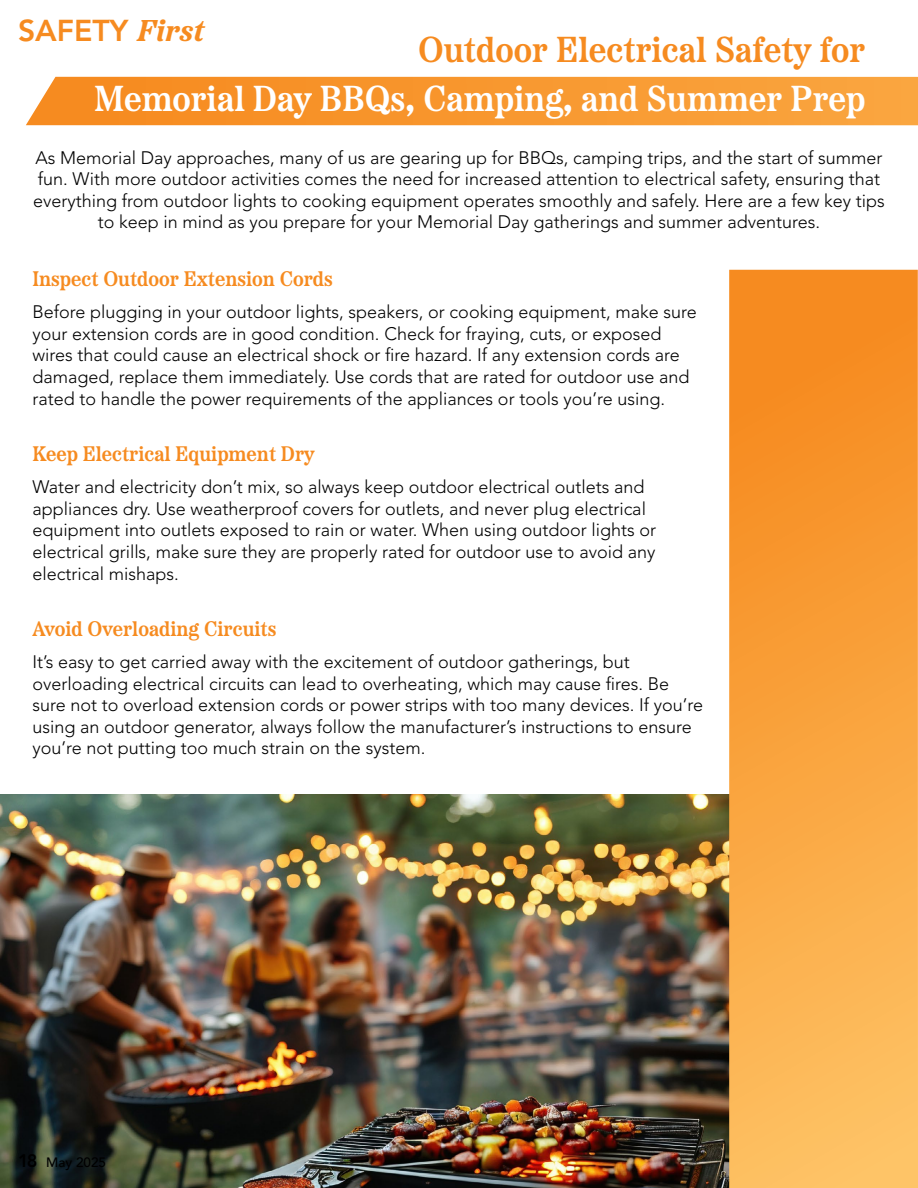
<style>
.page{position:relative;width:918px;height:1188px;background:#fff}
.page>*{position:absolute;margin:0;border:0;box-sizing:border-box;transform-origin:0 0}
.t1{font:600 36px "Etna";color:#fff}
.t2{font:600 36px "Etna";color:#f68b20}
.t3{font:800 30px "Avenir LT Std";color:#f68b20}
.t4{font:600 21px "Etna";color:#f68b20}
.t5{font:300 18px/21.6px "Avenir LT Std";color:#000}
.t6{font:500 13.5px "Avenir LT Std";color:#000}
.s1{font-family:"Etna";font-weight:700;font-style:italic}
.s2{font-weight:800;font-size:18px}
</style>
<div class="page">
<img style="left:0;top:794px;width:729px;height:394px">
<div style="left:729px;top:270px;width:189px;height:918px;background:linear-gradient(to bottom,#f58619,#fec264)"></div>
<svg style="left:26px;top:77px;width:892px;height:48px;background:#f89832"></svg>
<h2 class="t3" style="left:18px;top:13px;width:188px">SAFETY <span class="s1">First</span></h2>
<h1 class="t2" style="left:418px;top:21px;width:449px">Outdoor Electrical Safety for</h1>
<h1 class="t1" style="left:94px;top:70px;width:773px">Memorial Day BBQs, Camping, and Summer Prep</h1>
<p class="t5" style="left:33px;top:147px;width:853px;text-align:center">As Memorial Day approaches, many of us are gearing up for BBQs, camping trips, and the start of summer fun. With more outdoor activities comes the need for increased attention to electrical safety, ensuring that everything from outdoor lights to cooking equipment operates smoothly and safely. Here are a few key tips to keep in mind as you prepare for your Memorial Day gatherings and summer adventures.</p>
<p class="t4" style="left:32px;top:262px;width:302px">Inspect Outdoor Extension Cords</p>
<p class="t5" style="left:32px;top:301px;width:666px">Before plugging in your outdoor lights, speakers, or cooking equipment, make sure your extension cords are in good condition. Check for fraying, cuts, or exposed wires that could cause an electrical shock or fire hazard. If any extension cords are damaged, replace them immediately. Use cords that are rated for outdoor use and rated to handle the power requirements of the appliances or tools you’re using.</p>
<p class="t4" style="left:32px;top:437px;width:284px">Keep Electrical Equipment Dry</p>
<p class="t5" style="left:32px;top:476px;width:625px">Water and electricity don’t mix, so always keep outdoor electrical outlets and appliances dry. Use weatherproof covers for outlets, and never plug electrical equipment into outlets exposed to rain or water. When using outdoor lights or electrical grills, make sure they are properly rated for outdoor use to avoid any electrical mishaps.</p>
<p class="t4" style="left:32px;top:612px;width:246px">Avoid Overloading Circuits</p>
<p class="t5" style="left:32px;top:651px;width:672px">It’s easy to get carried away with the excitement of outdoor gatherings, but overloading electrical circuits can lead to overheating, which may cause fires. Be sure not to overload extension cords or power strips with too many devices. If you’re using an outdoor generator, always follow the manufacturer’s instructions to ensure you’re not putting too much strain on the system.</p>
<p class="t6" style="left:18px;top:1154px;width:90px"><span class="s2">18</span> May 2025</p>
</div>
